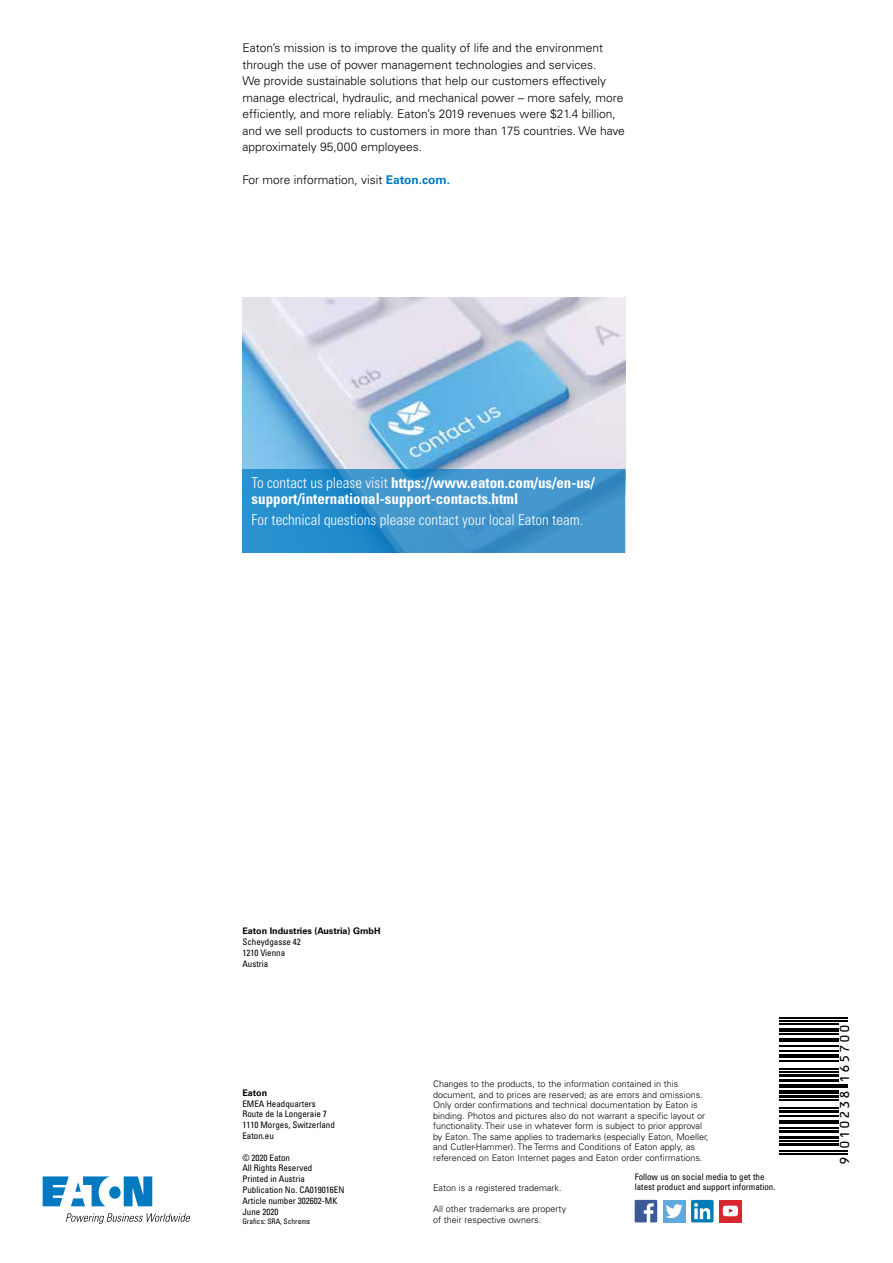
<style>
.page{position:relative;width:893px;height:1263px;background:#fff}
.page>*{position:absolute;margin:0;border:0;box-sizing:border-box;transform-origin:0 0}
.t1{font:700 condensed 15px/16.5px "Univers";color:#fff}
.t2{font:300 condensed 15px "Univers";color:#fff}
.t3{font:14.4px "OCRB10 Pitch BT";letter-spacing:.09em;color:#000}
.t4{font:300 12px/16.5px "Univers";color:#000}
.t5{font:300 9px/10.5px "Univers";color:#000}
.t6{font:condensed 9px/10.8px "Univers";color:#000}
.t7{font:700 9px "Univers";color:#000}
.t8{font:condensed 7.5px "Univers";color:#000}
.s1{font-weight:700;color:#007ac2}
.s2{font-weight:300}
</style>
<div class="page">
<svg style="left:779px;top:1017px;width:69px;height:138px"></svg>
<hr style="left:779px;top:1153px;width:68px;height:1px;background:#000">
<hr style="left:779px;top:1150px;width:68px;height:1px;background:#000">
<hr style="left:779px;top:1143px;width:59px;height:2px;background:#000">
<hr style="left:779px;top:1140px;width:59px;height:1px;background:#000">
<hr style="left:779px;top:1136px;width:59px;height:2px;background:#000">
<hr style="left:779px;top:1130px;width:59px;height:2px;background:#000">
<hr style="left:779px;top:1127px;width:59px;height:1px;background:#000">
<hr style="left:779px;top:1120px;width:59px;height:4px;background:#000">
<hr style="left:779px;top:1116px;width:59px;height:1px;background:#000">
<hr style="left:779px;top:1110px;width:59px;height:2px;background:#000">
<hr style="left:779px;top:1107px;width:59px;height:1px;background:#000">
<hr style="left:779px;top:1100px;width:59px;height:1px;background:#000">
<hr style="left:779px;top:1095px;width:59px;height:3px;background:#000">
<hr style="left:779px;top:1090px;width:59px;height:4px;background:#000">
<hr style="left:779px;top:1087px;width:68px;height:1px;background:#000">
<hr style="left:779px;top:1084px;width:68px;height:1px;background:#000">
<hr style="left:779px;top:1080px;width:59px;height:2px;background:#000">
<hr style="left:779px;top:1074px;width:59px;height:2px;background:#000">
<hr style="left:779px;top:1071px;width:59px;height:1px;background:#000">
<hr style="left:779px;top:1068px;width:59px;height:1px;background:#000">
<hr style="left:779px;top:1061px;width:59px;height:1px;background:#000">
<hr style="left:779px;top:1054px;width:59px;height:4px;background:#000">
<hr style="left:779px;top:1051px;width:59px;height:1px;background:#000">
<hr style="left:779px;top:1045px;width:59px;height:1px;background:#000">
<hr style="left:779px;top:1038px;width:59px;height:4px;background:#000">
<hr style="left:779px;top:1033px;width:59px;height:2px;background:#000">
<hr style="left:779px;top:1028px;width:59px;height:4px;background:#000">
<hr style="left:779px;top:1023px;width:59px;height:1px;background:#000">
<hr style="left:779px;top:1020px;width:68px;height:2px;background:#000">
<hr style="left:779px;top:1018px;width:68px;height:1px;background:#000">
<svg style="left:43px;top:1176px;width:109px;height:30px"></svg>
<svg style="left:66px;top:1213px;width:124px;height:11px"></svg>
<div style="left:719px;top:1200px;width:23px;height:22px;background:#d92732"></div>
<div style="left:663px;top:1200px;width:22px;height:22px;background:#60a9dd"></div>
<svg style="left:635px;top:1200px;width:22px;height:22px"></svg>
<svg style="left:666px;top:1204px;width:17px;height:14px"></svg>
<div style="left:691px;top:1200px;width:23px;height:22px;background:#007bb6;border-radius:2px"></div>
<svg style="left:694px;top:1203px;width:16px;height:16px"></svg>
<svg style="left:723px;top:1205px;width:15px;height:11px"></svg>
<img style="left:242px;top:298px;width:383px;height:171px">
<svg style="left:242px;top:469px;width:383px;height:84px;background:#3591ca"></svg>
<p class="t4" style="left:242px;top:40px;width:384px">Eaton’s mission is to improve the quality of life and the environment through the use of power management technologies and services.<br>We provide sustainable solutions that help our customers effectively manage electrical, hydraulic, and mechanical power – more safely, more efficiently, and more reliably. Eaton’s 2019 revenues were $21.4 billion, and we sell products to customers in more than 175 countries. We have approximately 95,000 employees.</p>
<h3 class="t4" style="left:242px;top:172px;width:209px">For more information, visit <span class="s1">Eaton.com.</span></h3>
<h1 class="t1" style="left:252px;top:474px;width:345px"><span class="s2">To contact us please visit</span> https://www.eaton.com/us/en-us/ support/international-support-contacts.html</h1>
<h1 class="t2" style="left:252px;top:511px;width:333px">For technical questions please contact your local Eaton team.</h1>
<p class="t7" style="left:242px;top:926px;width:140px">Eaton Industries (Austria) GmbH</p>
<p class="t6" style="left:242px;top:936px;width:60px">Scheydgasse 42<br>1210 Vienna<br>Austria</p>
<p class="t7" style="left:242px;top:1087px;width:26px">Eaton</p>
<p class="t6" style="left:242px;top:1098px;width:94px">EMEA Headquarters<br>Route de la Longeraie 7<br>1110 Morges, Switzerland<br>Eaton.eu</p>
<p class="t6" style="left:242px;top:1152px;width:103px">© 2020 Eaton<br>All Rights Reserved<br>Printed in Austria<br>Publication No. CA019016EN<br>Article number 302602-MK<br>June 2020</p>
<p class="t8" style="left:242px;top:1216px;width:69px">Grafics: SRA, Schrems</p>
<p class="t5" style="left:433px;top:1079px;width:277px">Changes to the products, to the information contained in this document, and to prices are reserved; as are errors and omissions.<br>Only order confirmations and technical documentation by Eaton is binding. Photos and pictures also do not warrant a specific layout or functionality. Their use in whatever form is subject to prior approval by Eaton. The same applies to trademarks (especially Eaton, Moeller, and Cutler-Hammer). The Terms and Conditions of Eaton apply, as referenced on Eaton Internet pages and Eaton order confirmations.</p>
<p class="t6" style="left:635px;top:1171px;width:131px">Follow us on social media to get the</p>
<p class="t5" style="left:433px;top:1182px;width:130px">Eaton is a registered trademark.</p>
<p class="t6" style="left:635px;top:1181px;width:142px">latest product and support information.</p>
<p class="t5" style="left:433px;top:1203px;width:135px">All other trademarks are property of their respective owners.</p>
<h2 class="t3" style="left:836px;top:1165px;width:143px;rotate:-90deg">9 010238 165700</h2>
</div>
